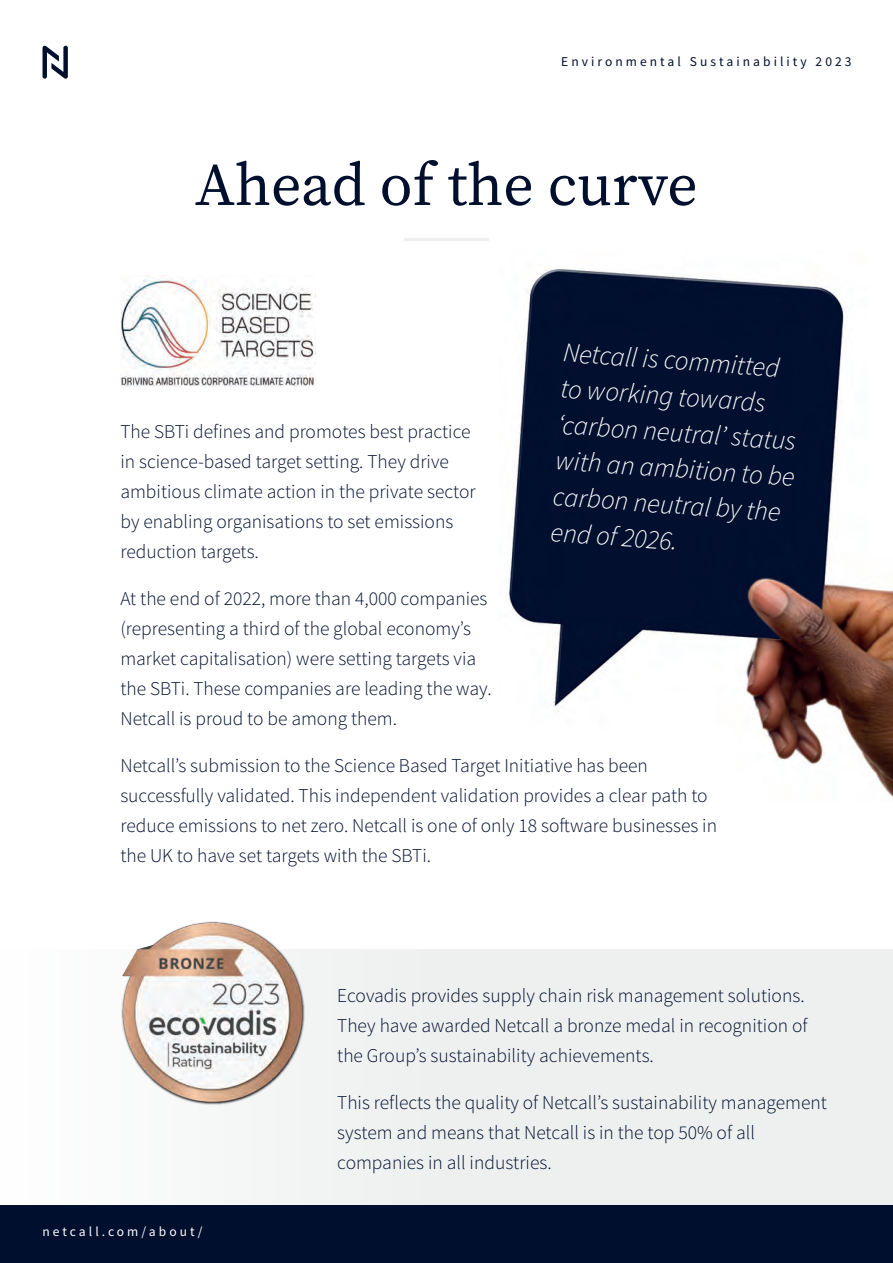
<style>
.page{position:relative;width:893px;height:1263px;background:#fff}
.page>*{position:absolute;margin:0;border:0;box-sizing:border-box;transform-origin:0 0}
.t1{font:60px "Source Serif Pro";color:#010f2e}
.t2{font:italic 300 27px/36px "Source Sans Pro";color:#fff}
.t3{font:300 19.5px/30px "Source Sans Pro";color:#010f2e}
.t4{font:13.5px "Source Sans Pro";letter-spacing:.225em;color:#010f2e}
.t5{font:13.5px "Source Sans Pro";letter-spacing:.225em;color:#fff}
</style>
<div class="page">
<div style="left:0;top:950px;width:893px;height:266px;background:linear-gradient(to right,#fafbfa,#e9eceb)"></div>
<div style="left:1px;top:1205px;width:892px;height:58px;background:#010f2e"></div>
<img style="left:120px;top:921px;width:185px;height:185px">
<svg style="left:43px;top:46px;width:25px;height:33px"></svg>
<img style="left:508px;top:269px;width:385px;height:529px">
<img style="left:120px;top:278px;width:196px;height:109px">
<hr style="left:404px;top:238px;width:85px;height:3px;background:#edf0ef">
<p class="t4" style="left:561px;top:53px;width:292px">Environmental Sustainability 2023</p>
<h1 class="t1" style="left:195px;top:145px;width:504px">Ahead of the curve</h1>
<h2 class="t2" style="left:565px;top:335px;width:241px;rotate:4deg">Netcall is committed to working towards ‘carbon neutral’ status with an ambition to be carbon neutral by the end of 2026.</h2>
<p class="t3" style="left:120px;top:417px;width:357px">The SBTi defines and promotes best practice in science-based target setting. They drive ambitious climate action in the private sector by enabling organisations to set emissions reduction targets.</p>
<p class="t3" style="left:120px;top:584px;width:373px">At the end of 2022, more than 4,000 companies (representing a third of the global economy’s market capitalisation) were setting targets via the SBTi. These companies are leading the way.<br>Netcall is proud to be among them.</p>
<p class="t3" style="left:120px;top:751px;width:598px">Netcall’s submission to the Science Based Target Initiative has been successfully validated. This independent validation provides a clear path to reduce emissions to net zero. Netcall is one of only 18 software businesses in the UK to have set targets with the SBTi.</p>
<p class="t5" style="left:43px;top:1223px;width:162px">netcall.com/about/</p>
<p class="t3" style="left:337px;top:981px;width:472px">Ecovadis provides supply chain risk management solutions.<br>They have awarded Netcall a bronze medal in recognition of the Group’s sustainability achievements.</p>
<p class="t3" style="left:337px;top:1088px;width:491px">This reflects the quality of Netcall’s sustainability management system and means that Netcall is in the top 50% of all companies in all industries.</p>
</div>
